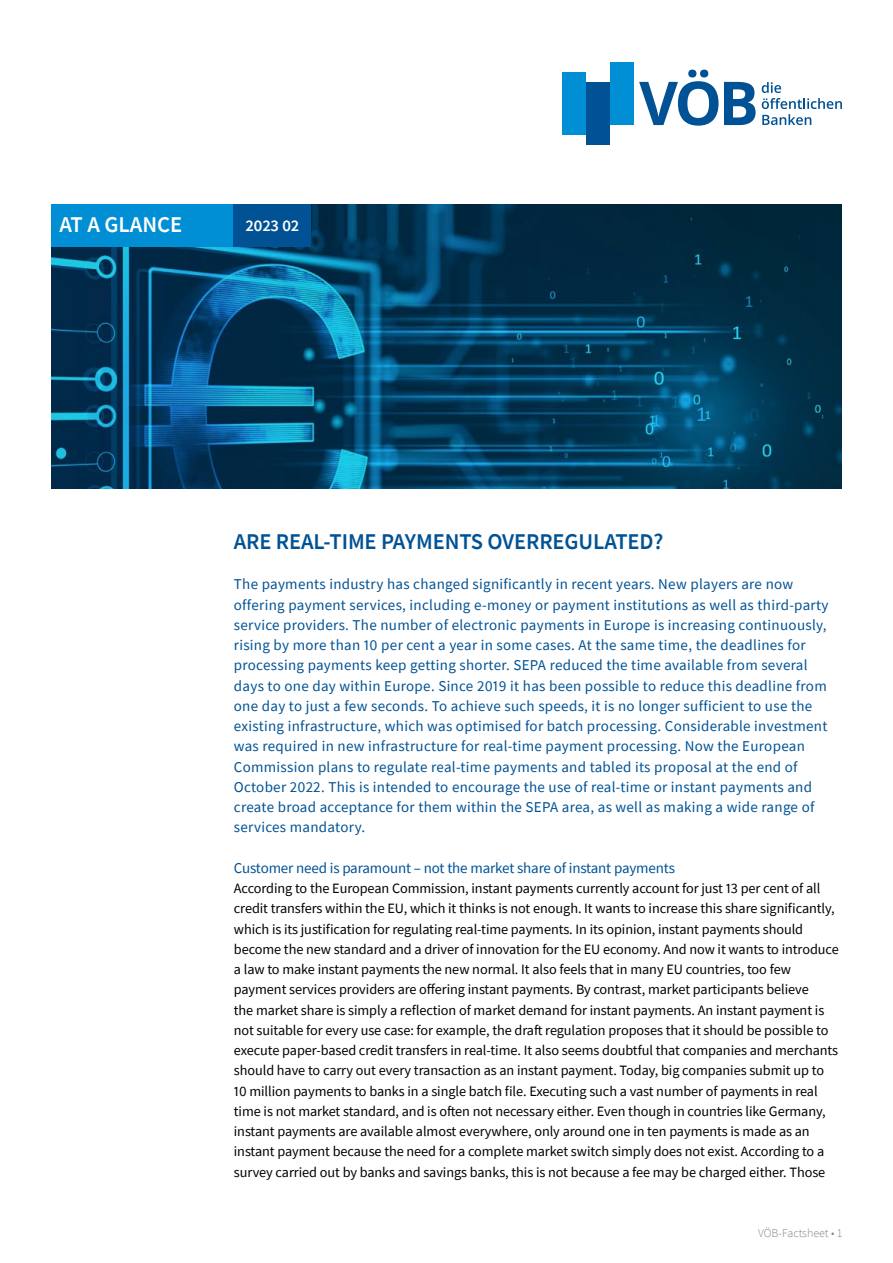
<style>
.page{position:relative;width:893px;height:1263px;background:#fff}
.page>*{position:absolute;margin:0;border:0;box-sizing:border-box;transform-origin:0 0}
.t1{font:600 22.5px "Source Sans Pro";letter-spacing:-.005em;color:#005294}
.t2{font:600 22.5px "Source Sans Pro";color:#fff}
.t3{font:600 16.5px "Source Sans Pro";letter-spacing:-.025em;color:#fff}
.t4{font:15px/20.2px "Source Sans Pro";letter-spacing:.02em;color:#005294}
.t5{font:15px "Source Sans Pro";letter-spacing:-.01em;color:#005294}
.t6{font:14.25px/20.2px "Source Sans Pro";letter-spacing:-.005em;color:#000}
.t7{font:300 12px "Source Sans Pro";letter-spacing:-.005em;color:#878787}
</style>
<div class="page">
<div style="left:562px;top:72px;width:24px;height:63px;background:#008ed5"></div>
<div style="left:586px;top:82px;width:24px;height:62px;background:#005294"></div>
<div style="left:610px;top:63px;width:24px;height:62px;background:#008ed5"></div>
<svg style="left:724px;top:82px;width:32px;height:43px"></svg>
<svg style="left:639px;top:70px;width:79px;height:56px"></svg>
<svg style="left:762px;top:82px;width:80px;height:43px"></svg>
<svg style="left:51px;top:205px;width:791px;height:284px;background:#044060"></svg>
<div style="left:51px;top:204px;width:183px;height:43px;background:#008ed5"></div>
<div style="left:234px;top:204px;width:77px;height:43px;background:#005294"></div>
<h1 class="t2" style="left:60px;top:210px;width:124px">AT A GLANCE</h1>
<p class="t3" style="left:245px;top:215px;width:55px">2023 02</p>
<h1 class="t1" style="left:234px;top:527px;width:431px">ARE REAL-TIME PAYMENTS OVERREGULATED?</h1>
<p class="t4" style="left:234px;top:574px;width:596px">The payments industry has changed significantly in recent years. New players are now offering payment services, including e-money or payment institutions as well as third-party service providers. The number of electronic payments in Europe is increasing continuously, rising by more than 10 per cent a year in some cases. At the same time, the deadlines for processing payments keep getting shorter. SEPA reduced the time available from several days to one day within Europe. Since 2019 it has been possible to reduce this deadline from one day to just a few seconds. To achieve such speeds, it is no longer sufficient to use the existing infrastructure, which was optimised for batch processing. Considerable investment was required in new infrastructure for real-time payment processing. Now the European Commission plans to regulate real-time payments and tabled its proposal at the end of October 2022. This is intended to encourage the use of real-time or instant payments and create broad acceptance for them within the SEPA area, as well as making a wide range of services mandatory.</p>
<p class="t5" style="left:234px;top:858px;width:443px">Customer need is paramount – not the market share of instant payments</p>
<p class="t6" style="left:234px;top:878px;width:606px">According to the European Commission, instant payments currently account for just 13 per cent of all credit transfers within the EU, which it thinks is not enough. It wants to increase this share significantly, which is its justification for regulating real-time payments. In its opinion, instant payments should become the new standard and a driver of innovation for the EU economy. And now it wants to introduce a law to make instant payments the new normal. It also feels that in many EU countries, too few payment services providers are offering instant payments. By contrast, market participants believe<br>the market share is simply a reflection of market demand for instant payments. An instant payment is not suitable for every use case: for example, the draft regulation proposes that it should be possible to execute paper-based credit transfers in real-time. It also seems doubtful that companies and merchants should have to carry out every transaction as an instant payment. Today, big companies submit up to 10 million payments to banks in a single batch file. Executing such a vast number of payments in real time is not market standard, and is often not necessary either. Even though in countries like Germany, instant payments are available almost everywhere, only around one in ten payments is made as an instant payment because the need for a complete market switch simply does not exist. According to a survey carried out by banks and savings banks, this is not because a fee may be charged either. Those</p>
<p class="t7" style="left:758px;top:1226px;width:86px">VÖB-Factsheet • 1</p>
</div>
